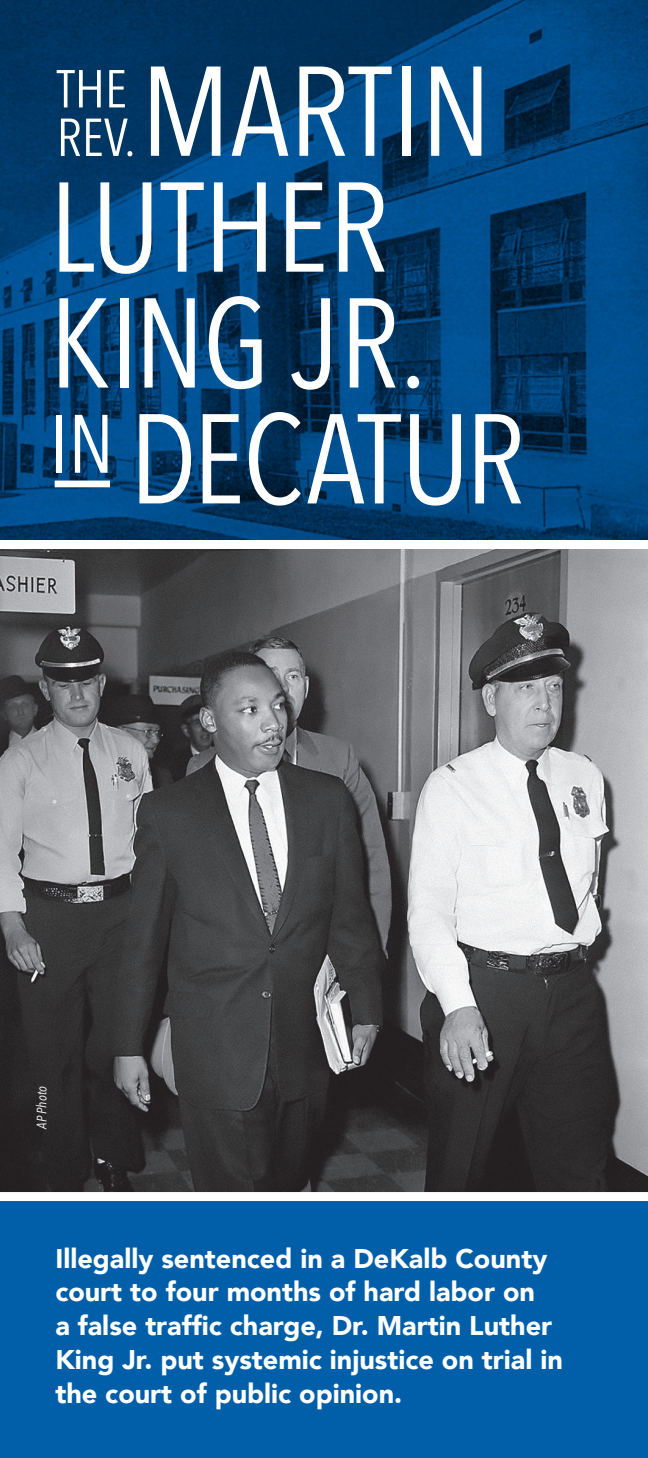
<style>
.page{position:relative;width:648px;height:1458px;background:#fff}
.page>*{position:absolute;margin:0;border:0;box-sizing:border-box;transform-origin:0 0}
.t1{font:126px/115.9px "Avenir Next Condensed";color:#fff}
.t2{font:52.88px/48.6px "Avenir Next Condensed";color:#fff}
.t3{font:900 27px/33.8px "Avenir";color:#fff}
.t4{font:italic 13.5px "Avenir Next Condensed";color:#fff}
</style>
<div class="page">
<div style="left:0;top:1197px;width:648px;height:261px;background:#015ea8"></div>
<img style="left:0;top:549px;width:648px;height:643px">
<div style="left:0;top:1192px;width:648px;height:9px;background:#fff"></div>
<img style="left:0;top:0;width:648px;height:540px">
<div style="left:55px;top:481px;width:55px;height:6px;background:#fff"></div>
<h1 class="t1" style="left:49px;top:48px;width:477px;text-indent:91px">MARTIN<br>LUTHER<br>KING JR.<br><sup>IN</sup> DECATUR</h1>
<h2 class="t2" style="left:57px;top:62px;width:80px">THE<br>REV.</h2>
<p class="t4" style="left:34px;top:1129px;width:44px;rotate:-90deg">AP Photo</p>
<p class="t3" style="left:55px;top:1241px;width:509px">Illegally sentenced in a DeKalb County court to four months of hard labor on<br>a false traffic charge, Dr. Martin Luther King Jr. put systemic injustice on trial in the court of public opinion.</p>
</div>
